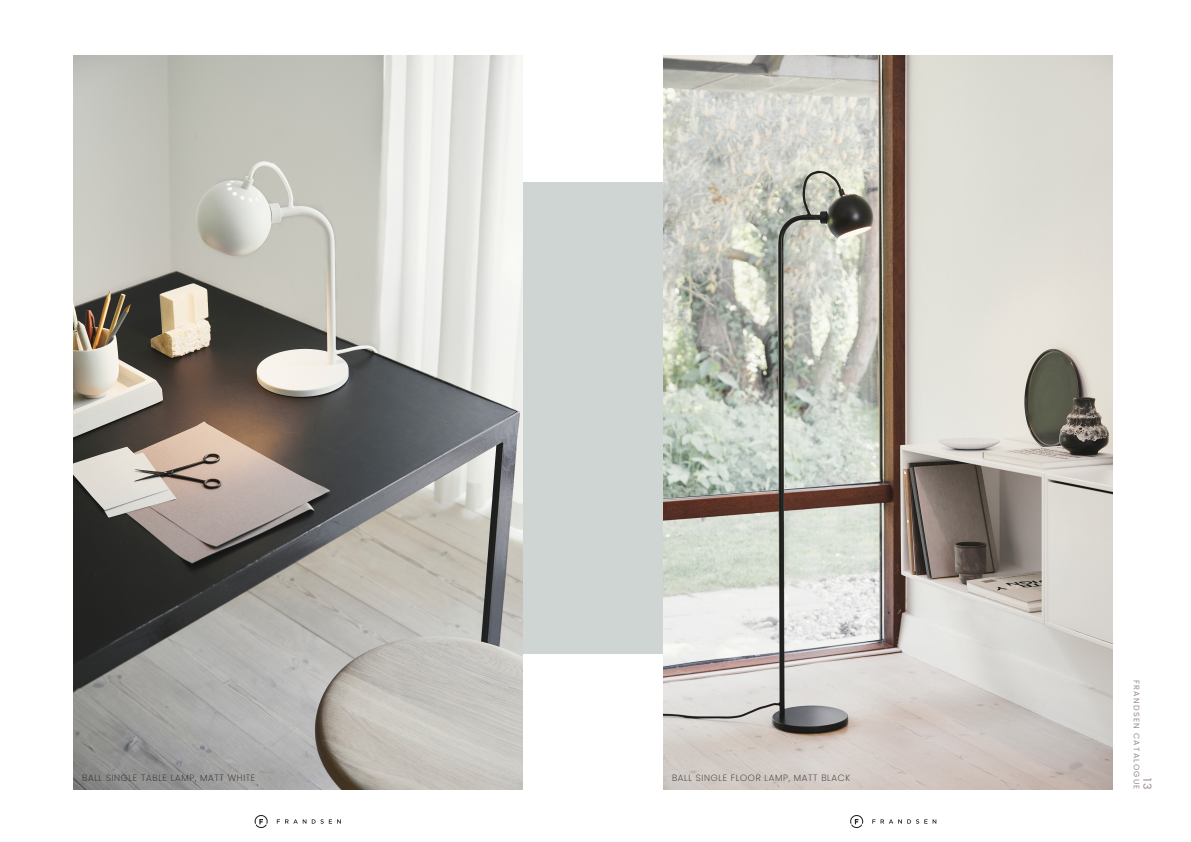
<style>
.page{position:relative;width:1191px;height:842px;background:#fff}
.page>*{position:absolute;margin:0;border:0;box-sizing:border-box;transform-origin:0 0}
.t1{font:11px "Poppins";color:#998c88}
.t2{font:200 9px "Poppins";letter-spacing:.07em;color:#231f20}
.t3{font:8px "Poppins";letter-spacing:.15em;color:#998c88}
</style>
<div class="page">
<div style="left:372px;top:182px;width:471px;height:471px;background:#ced5d3"></div>
<img style="left:73px;top:55px;width:449px;height:734px">
<img style="left:663px;top:55px;width:449px;height:734px">
<svg style="left:312px;top:819px;width:29px;height:5px"></svg>
<svg style="left:277px;top:819px;width:29px;height:5px"></svg>
<svg style="left:255px;top:815px;width:13px;height:13px"></svg>
<svg style="left:872px;top:819px;width:64px;height:5px"></svg>
<svg style="left:850px;top:815px;width:13px;height:13px"></svg>
<p class="t2" style="left:82px;top:772px;width:175px">BALL SINGLE TABLE LAMP, MATT WHITE</p>
<p class="t2" style="left:672px;top:772px;width:180px">BALL SINGLE FLOOR LAMP, MATT BLACK</p>
<p class="t3" style="left:1141px;top:680px;width:111px;rotate:90deg">FRANDSEN CATALOGUE</p>
<p class="t1" style="left:1153px;top:778px;width:13px;rotate:90deg">13</p>
</div>
